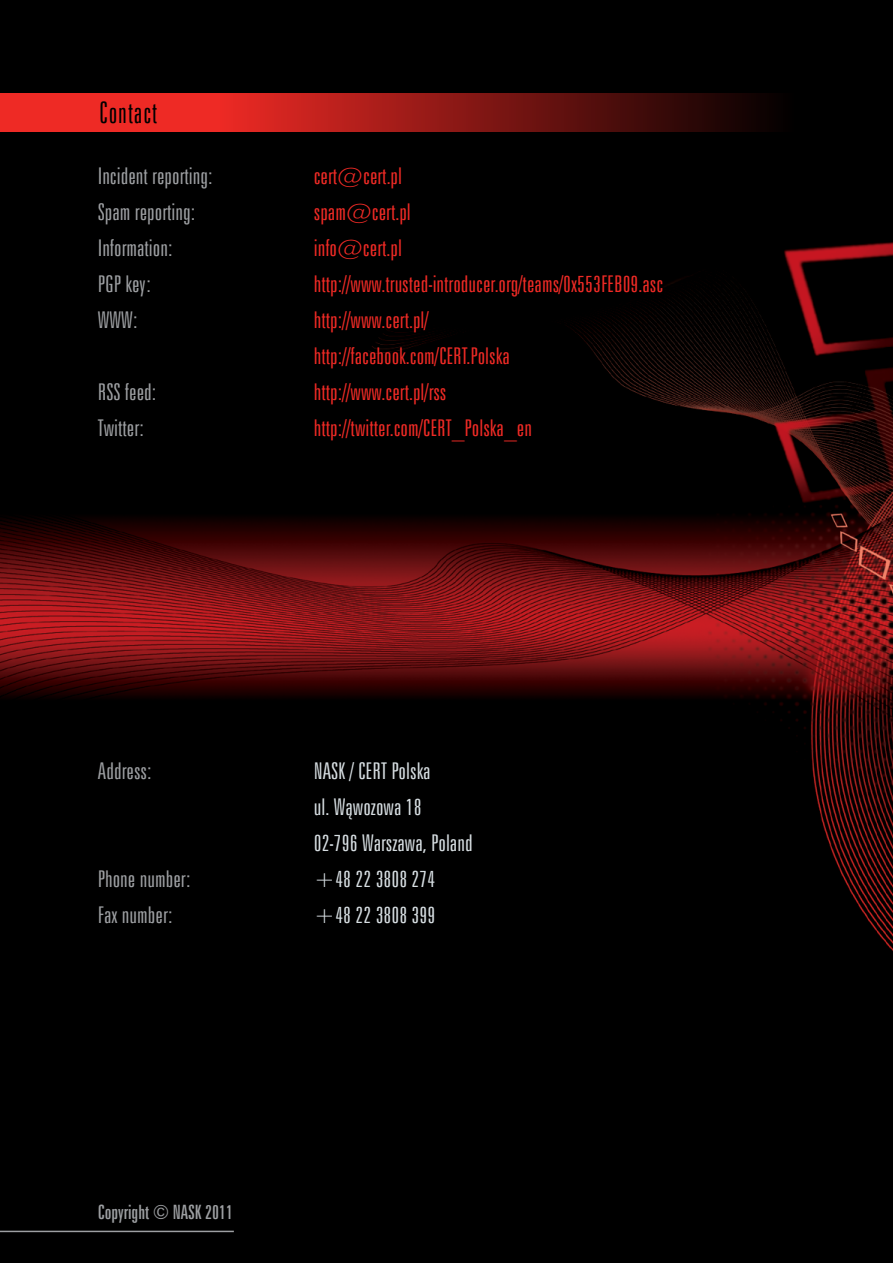
<style>
.page{position:relative;width:893px;height:1263px;background:#fff}
.page>*{position:absolute;margin:0;border:0;box-sizing:border-box;transform-origin:0 0}
.t1{font:27px "Zurich Lt X Cn PL";letter-spacing:.035em;color:#000}
.t2{font:21px/36px "Zurich Lt X Cn PL";color:#ee2a25;scale:1.12 1}
.t3{font:21px "Zurich Lt X Cn PL";color:#9d9fa2;scale:1.12 1}
.t4{font:21px/36px "Zurich Lt X Cn PL";color:#d7dee2;scale:1.12 1}
.t5{font:18px "Zurich X Cn PL";color:#9d9fa2}
</style>
<div class="page">
<img style="left:0;top:0;width:893px;height:1263px">
<svg style="left:0;top:93px;width:831px;height:39px;background:#911916"></svg>
<hr style="left:0;top:1231px;width:234px;height:1px;background:#9d9fa2">
<p class="t1" style="left:99px;top:95px;width:60px">Contact</p>
<p class="t3" style="left:98px;top:162px;width:104px">Incident reporting:</p>
<p class="t2" style="left:314px;top:158px;width:80px">cert@cert.pl</p>
<p class="t3" style="left:98px;top:198px;width:89px">Spam reporting:</p>
<p class="t2" style="left:314px;top:194px;width:88px">spam@cert.pl</p>
<p class="t3" style="left:98px;top:234px;width:68px">Information:</p>
<p class="t2" style="left:314px;top:230px;width:80px">info@cert.pl</p>
<p class="t3" style="left:98px;top:270px;width:49px">PGP key:</p>
<p class="t2" style="left:314px;top:266px;width:313px">http://www.trusted-introducer.org/teams/0x553FEB09.asc</p>
<p class="t3" style="left:98px;top:306px;width:37px">WWW:</p>
<p class="t2" style="left:314px;top:302px;width:176px">http://www.cert.pl/ http://facebook.com/CERT.Polska</p>
<p class="t3" style="left:98px;top:378px;width:54px">RSS feed:</p>
<p class="t2" style="left:314px;top:374px;width:120px">http://www.cert.pl/rss</p>
<p class="t3" style="left:98px;top:414px;width:43px">Twitter:</p>
<p class="t2" style="left:314px;top:410px;width:196px">http://twitter.com/CERT_Polska_en</p>
<p class="t3" style="left:98px;top:757px;width:50px">Address:</p>
<p class="t4" style="left:314px;top:753px;width:143px">NASK / CERT Polska<br>ul. Wąwozowa 18<br>02-796 Warszawa, Poland</p>
<p class="t3" style="left:98px;top:865px;width:84px">Phone number:</p>
<p class="t4" style="left:314px;top:861px;width:110px">+48 22 3808 274</p>
<p class="t3" style="left:98px;top:901px;width:68px">Fax number:</p>
<p class="t4" style="left:314px;top:897px;width:110px">+48 22 3808 399</p>
<p class="t5" style="left:98px;top:1200px;width:137px">Copyright © NASK 2011</p>
</div>
